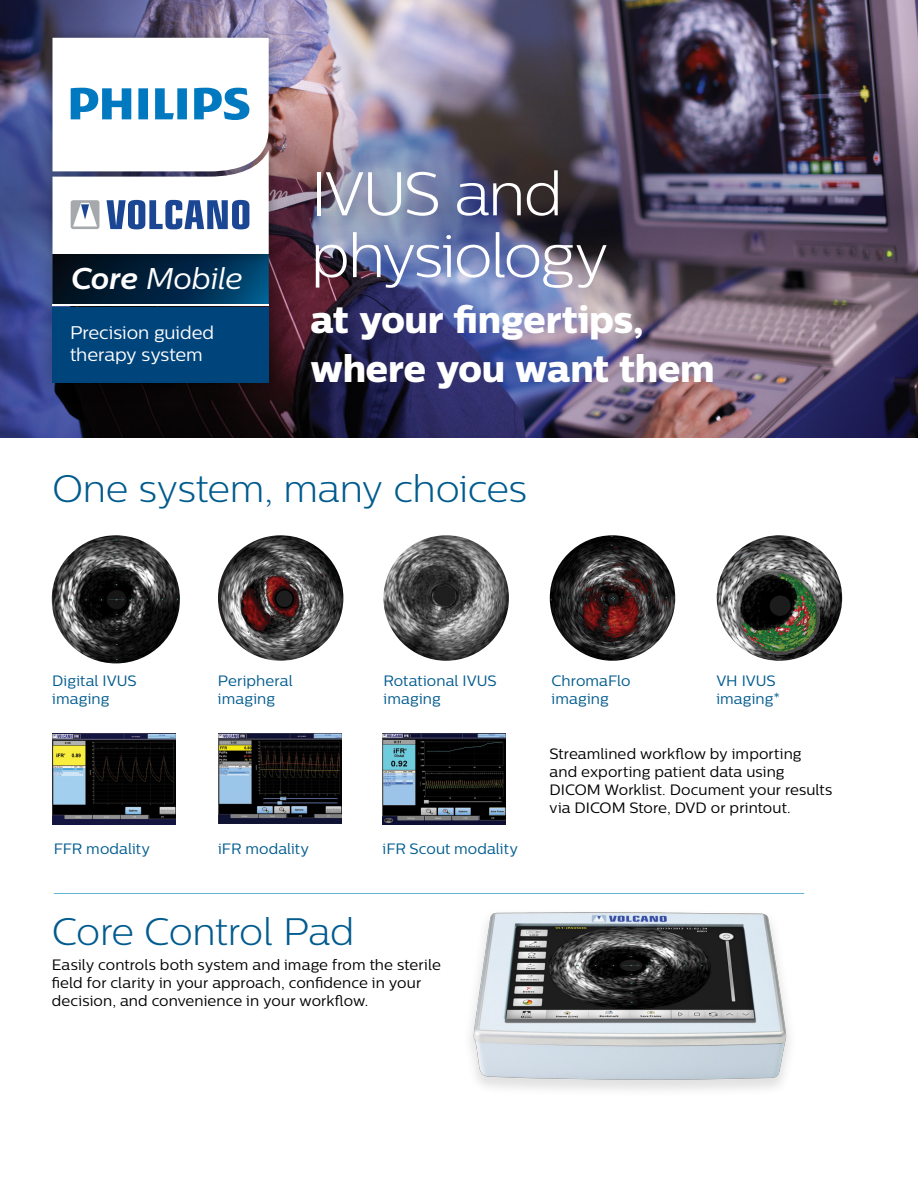
<style>
.page{position:relative;width:918px;height:1188px;background:#fff}
.page>*{position:absolute;margin:0;border:0;box-sizing:border-box;transform-origin:0 0}
.t1{font:300 61.5px/61.8px "Centrale Sans";letter-spacing:-.035em;color:#fff}
.t2{font:300 38.25px "Centrale Sans";letter-spacing:-.01em;color:#005b8e}
.t3{font:38.25px/48.9px "Centrale Sans X Bold";letter-spacing:-.01em;color:#fff}
.t4{font:italic 30px "Centrale Sans";letter-spacing:-.01em;color:#fff}
.t5{font:18.3px/21.9px "Centrale Sans";letter-spacing:-.005em;color:#fff}
.t6{font:15px/18px "Centrale Sans";letter-spacing:.005em;color:#000}
.t7{font:15px/18px "Centrale Sans";letter-spacing:.005em;color:#005b8e}
.s1{font-weight:700}
</style>
<div class="page">
<img style="left:0;top:0;width:918px;height:437px">
<img style="left:27px;top:228px;width:268px;height:52px">
<svg style="left:53px;top:270px;width:216px;height:10px;background:#002440"></svg>
<img style="left:27px;top:280px;width:268px;height:129px">
<div style="left:53px;top:306px;width:216px;height:77px;background:#00447c"></div>
<hr style="left:53px;top:305px;width:216px;height:1px;background:#fff">
<img style="left:36px;top:21px;width:249px;height:249px">
<svg style="left:53px;top:38px;width:216px;height:216px"></svg>
<svg style="left:71px;top:200px;width:28px;height:29px"></svg>
<svg style="left:73px;top:203px;width:24px;height:23px"></svg>
<svg style="left:107px;top:200px;width:142px;height:29px"></svg>
<svg style="left:71px;top:88px;width:178px;height:32px"></svg>
<img style="left:550px;top:535px;width:125px;height:126px;border-radius:63px">
<img style="left:218px;top:535px;width:125px;height:126px;border-radius:63px">
<img style="left:52px;top:535px;width:128px;height:128px;border-radius:64px">
<img style="left:717px;top:535px;width:125px;height:126px;border-radius:63px">
<img style="left:383px;top:535px;width:126px;height:126px;border-radius:63px">
<img style="left:218px;top:734px;width:124px;height:90px">
<img style="left:383px;top:734px;width:123px;height:90px">
<img style="left:52px;top:734px;width:124px;height:90px">
<img style="left:470px;top:912px;width:320px;height:178px">
<hr style="left:54px;top:893px;width:750px;height:1px;background:#63b6d1">
<h3 class="t4" style="left:71px;top:261px;width:173px"><span class="s1">Core</span> Mobile</h3>
<p class="t5" style="left:70px;top:321px;width:146px">Precision guided therapy system</p>
<h1 class="t1" style="left:311px;top:162px;width:300px">IVUS and physiology</h1>
<h2 class="t3" style="left:311px;top:294px;width:406px">at your fingertips, where you want them</h2>
<h2 class="t2" style="left:52px;top:467px;width:476px">One system, many choices</h2>
<p class="t7" style="left:52px;top:671px;width:86px">Digital IVUS imaging</p>
<p class="t7" style="left:54px;top:840px;width:98px">FFR modality</p>
<p class="t7" style="left:218px;top:671px;width:76px">Peripheral imaging</p>
<p class="t7" style="left:218px;top:840px;width:92px">iFR modality</p>
<p class="t7" style="left:384px;top:671px;width:115px">Rotational IVUS imaging</p>
<p class="t7" style="left:383px;top:840px;width:137px">iFR Scout modality</p>
<h2 class="t2" style="left:52px;top:910px;width:304px">Core Control Pad</h2>
<p class="t6" style="left:52px;top:955px;width:391px">Easily controls both system and image from the sterile field for clarity in your approach, confidence in your decision, and convenience in your workflow.</p>
<p class="t7" style="left:552px;top:671px;width:81px">ChromaFlo imaging</p>
<p class="t7" style="left:716px;top:671px;width:65px">VH IVUS imaging*</p>
<p class="t6" style="left:550px;top:744px;width:284px">Streamlined workflow by importing and exporting patient data using DICOM Worklist. Document your results via DICOM Store, DVD or printout.</p>
</div>
